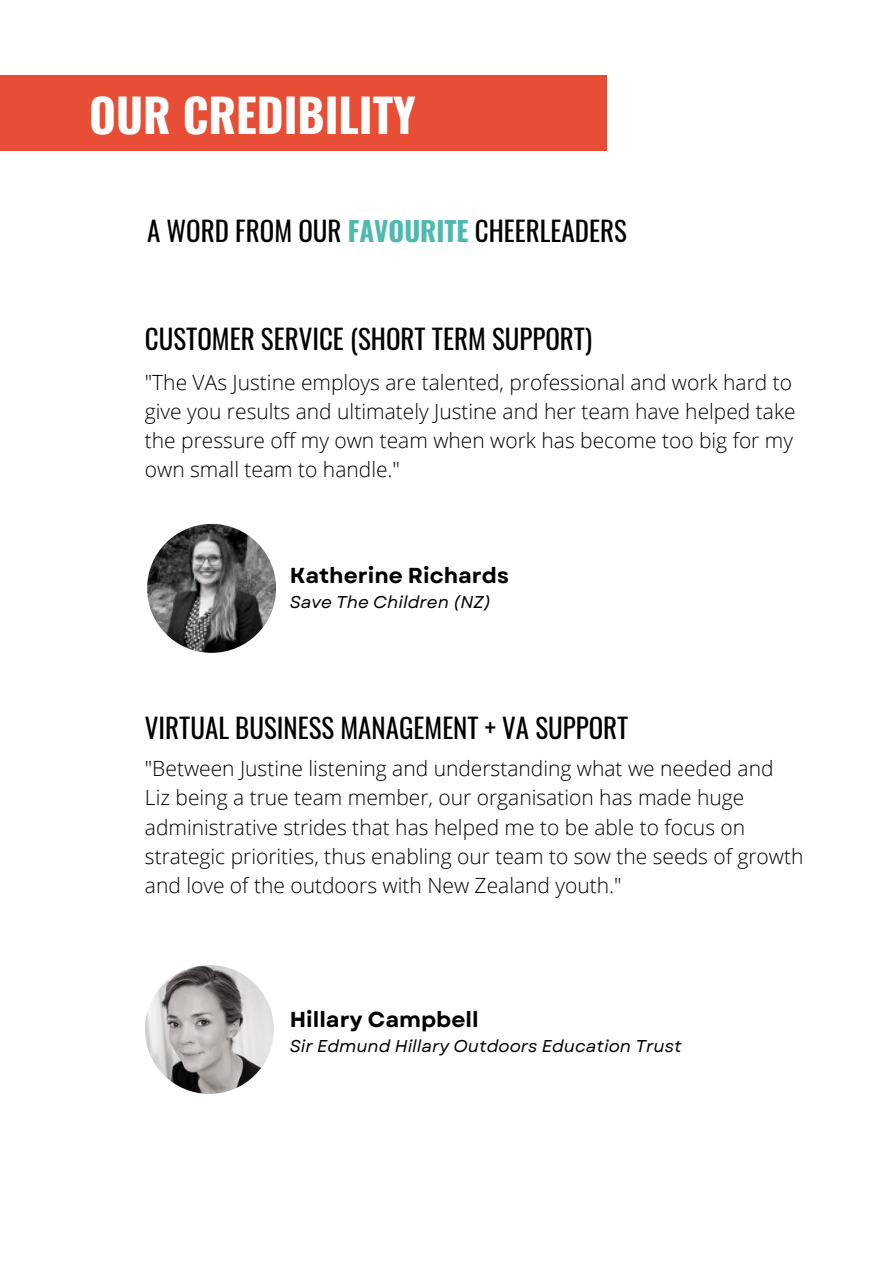
<style>
.page{position:relative;width:893px;height:1264px;background:#fff}
.page>*{position:absolute;margin:0;border:0;box-sizing:border-box;transform-origin:0 0}
.t1{font:700 46.05px "Oswald";color:#fff}
.t2{font:27px "Oswald";color:#000}
.t3{font:700 21.6px "Garet";color:#000}
.t4{font:300 21px/29.2px "Open Sans";color:#000}
.t5{font:italic 17.1px "Garet";color:#000}
.s1{font-weight:700;color:#4db9af}
</style>
<div class="page">
<img style="left:147px;top:524px;width:129px;height:129px;border-radius:50%">
<img style="left:145px;top:965px;width:129px;height:128px;border-radius:50%">
<div style="left:0;top:75px;width:606px;height:75px;background:#e84e36"></div>
<p class="t1" style="left:89px;top:79px;width:328px">OUR CREDIBILITY</p>
<p class="t2" style="left:147px;top:209px;width:481px">A WORD FROM OUR <span class="s1">FAVOURITE</span> CHEERLEADERS</p>
<p class="t2" style="left:145px;top:318px;width:448px">CUSTOMER SERVICE (SHORT TERM SUPPORT)</p>
<p class="t4" style="left:145px;top:367px;width:652px">"The VAs Justine employs are talented, professional and work hard to give you results and ultimately Justine and her team have helped take the pressure off my own team when work has become too big for my own small team to handle."</p>
<p class="t3" style="left:290px;top:560px;width:221px">Katherine Richards</p>
<p class="t5" style="left:290px;top:590px;width:203px">Save The Children (NZ)</p>
<p class="t2" style="left:145px;top:706px;width:485px">VIRTUAL BUSINESS MANAGEMENT + VA SUPPORT</p>
<p class="t4" style="left:145px;top:753px;width:660px">"Between Justine listening and understanding what we needed and Liz being a true team member, our organisation has made huge administrative strides that has helped me to be able to focus on strategic priorities, thus enabling our team to sow the seeds of growth and love of the outdoors with New Zealand youth."</p>
<p class="t3" style="left:290px;top:1003px;width:190px">Hillary Campbell</p>
<p class="t5" style="left:290px;top:1033px;width:393px">Sir Edmund Hillary Outdoors Education Trust</p>
</div>
